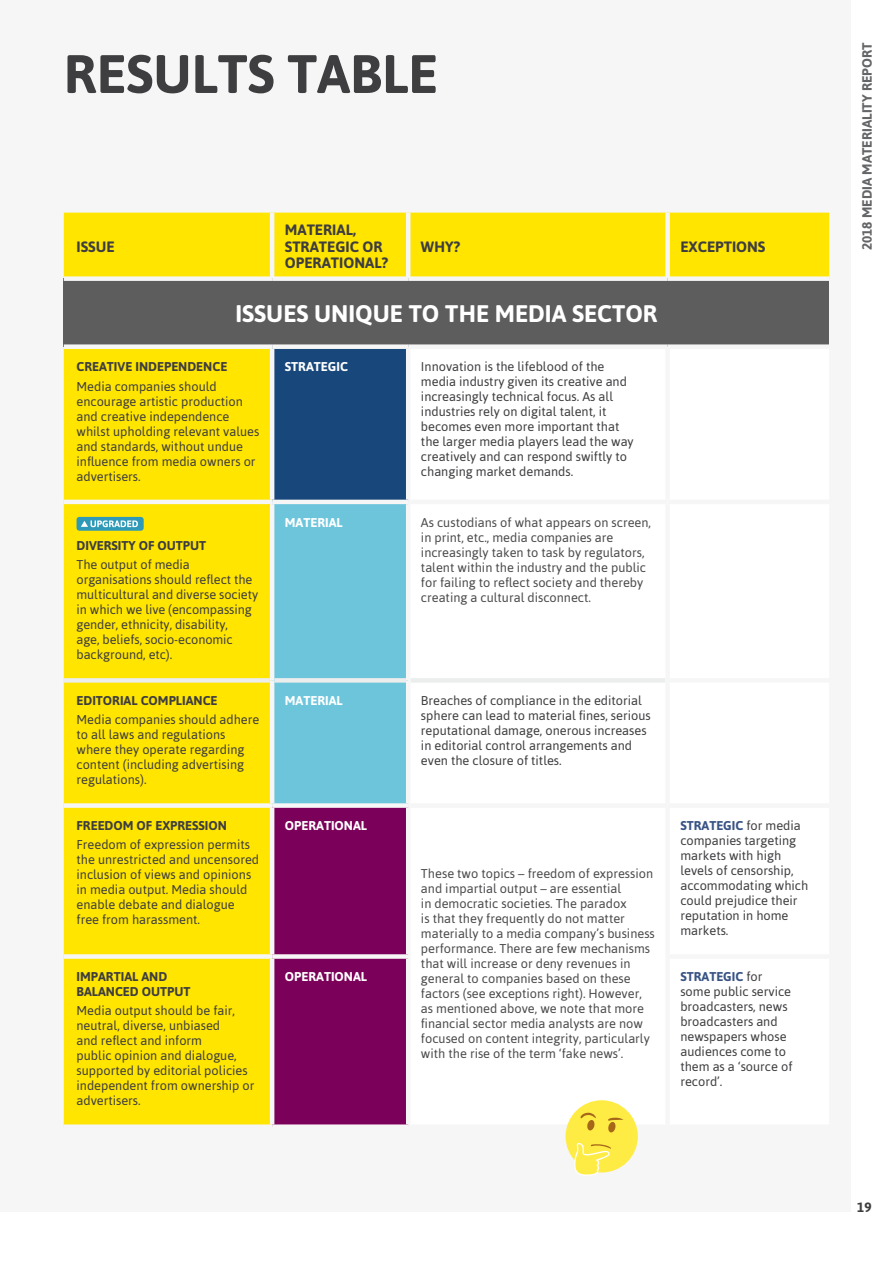
<style>
.page{position:relative;width:893px;height:1263px;background:#fff}
.page>*{position:absolute;margin:0;border:0;box-sizing:border-box;transform-origin:0 0}
.t1{font:700 54px "Asap";color:#3e3d40}
.t2{font:700 24px "Asap";color:#fff}
.t3{font:700 15px/16.5px "Asap";color:#3e3d40}
.t4{font:700 13.5px "Asap";color:#646567}
.t5{font:700 13.5px "Asap";color:#3e3d40}
.t6{font:12.75px/15px "Asap";color:#3e3d40}
.t7{font:12.75px/15px "Asap";color:#4b4b4d}
.t8{font:700 12.75px/15px "Asap";color:#3e3d40}
.t9{font:700 12.75px "Asap";color:#fff}
.s1{font-weight:700;color:#395485}
</style>
<div class="page">
<div style="left:0;top:0;width:850px;height:1212px;background:#f6f6f6"></div>
<div style="left:64px;top:213px;width:765px;height:63px;background:#ffe500"></div>
<hr style="left:270px;top:213px;width:4px;height:66px;background:#f6f6f6">
<hr style="left:406px;top:213px;width:4px;height:66px;background:#f6f6f6">
<div style="left:665px;top:213px;width:5px;height:66px;background:#f6f6f6"></div>
<div style="left:64px;top:279px;width:765px;height:68px;background:#5d5d5d"></div>
<div style="left:64px;top:349px;width:206px;height:775px;background:#ffe500"></div>
<div style="left:272px;top:347px;width:136px;height:155px;background:#18477b"></div>
<svg style="left:274px;top:504px;width:132px;height:620px;background:#746098"></svg>
<div style="left:64px;top:678px;width:206px;height:5px;background:#eceded"></div>
<div style="left:274px;top:678px;width:132px;height:5px;background:#eceded"></div>
<div style="left:410px;top:678px;width:255px;height:5px;background:#eceded"></div>
<div style="left:64px;top:344px;width:208px;height:5px;background:#f6f6f6"></div>
<div style="left:272px;top:344px;width:136px;height:5px;background:#f6f6f6"></div>
<div style="left:408px;top:344px;width:260px;height:5px;background:#f6f6f6"></div>
<div style="left:668px;top:344px;width:161px;height:5px;background:#f6f6f6"></div>
<hr style="left:64px;top:500px;width:208px;height:4px;background:#f6f6f6">
<hr style="left:272px;top:500px;width:136px;height:4px;background:#f6f6f6">
<div style="left:64px;top:276px;width:208px;height:5px;background:#f6f6f6"></div>
<div style="left:272px;top:276px;width:136px;height:5px;background:#f6f6f6"></div>
<div style="left:408px;top:276px;width:260px;height:5px;background:#f6f6f6"></div>
<div style="left:668px;top:276px;width:161px;height:5px;background:#f6f6f6"></div>
<div style="left:64px;top:803px;width:208px;height:5px;background:#f6f6f6"></div>
<div style="left:272px;top:803px;width:136px;height:5px;background:#f6f6f6"></div>
<div style="left:64px;top:954px;width:208px;height:5px;background:#f6f6f6"></div>
<div style="left:272px;top:954px;width:138px;height:5px;background:#f6f6f6"></div>
<hr style="left:270px;top:349px;width:4px;height:151px;background:#f6f6f6">
<hr style="left:406px;top:349px;width:4px;height:151px;background:#f6f6f6">
<div style="left:77px;top:517px;width:67px;height:14px;background:#2f9ab7;border-radius:3px"></div>
<svg style="left:81px;top:520px;width:57px;height:7px"></svg>
<div style="left:566px;top:1100px;width:72px;height:72px;background:#feec45;border-radius:50%"></div>
<svg style="left:574px;top:1143px;width:37px;height:32px"></svg>
<svg style="left:608px;top:1118px;width:15px;height:15px"></svg>
<svg style="left:580px;top:1113px;width:16px;height:18px"></svg>
<h1 class="t1" style="left:64px;top:43px;width:376px">RESULTS TABLE</h1>
<p class="t3" style="left:77px;top:238px;width:40px">ISSUE</p>
<p class="t3" style="left:285px;top:221px;width:105px">MATERIAL,<br>STRATEGIC OR<br>OPERATIONAL?</p>
<p class="t3" style="left:421px;top:238px;width:41px">WHY?</p>
<p class="t3" style="left:680px;top:238px;width:87px">EXCEPTIONS</p>
<h2 class="t2" style="left:235px;top:299px;width:424px">ISSUES UNIQUE TO THE MEDIA SECTOR</h2>
<p class="t8" style="left:77px;top:359px;width:152px">CREATIVE INDEPENDENCE</p>
<p class="t6" style="left:77px;top:378px;width:184px">Media companies should encourage artistic production and creative independence whilst upholding relevant values and standards, without undue influence from media owners or advertisers.</p>
<p class="t8" style="left:77px;top:538px;width:131px">DIVERSITY OF OUTPUT</p>
<p class="t6" style="left:77px;top:557px;width:183px">The output of media organisations should reflect the multicultural and diverse society in which we live (encompassing gender, ethnicity, disability,<br>age, beliefs, socio-economic background, etc).</p>
<p class="t8" style="left:77px;top:693px;width:142px">EDITORIAL COMPLIANCE</p>
<p class="t6" style="left:77px;top:712px;width:184px">Media companies should adhere to all laws and regulations where they operate regarding content (including advertising regulations).</p>
<p class="t8" style="left:77px;top:818px;width:152px">FREEDOM OF EXPRESSION</p>
<p class="t6" style="left:77px;top:837px;width:184px">Freedom of expression permits the unrestricted and uncensored inclusion of views and opinions in media output. Media should enable debate and dialogue free from harassment.</p>
<p class="t8" style="left:77px;top:969px;width:116px">IMPARTIAL AND<br>BALANCED OUTPUT</p>
<p class="t6" style="left:77px;top:1003px;width:179px">Media output should be fair, neutral, diverse, unbiased<br>and reflect and inform<br>public opinion and dialogue, supported by editorial policies independent from ownership or advertisers.</p>
<p class="t9" style="left:285px;top:359px;width:64px">STRATEGIC</p>
<p class="t6" style="left:421px;top:359px;width:214px">Innovation is the lifeblood of the media industry given its creative and increasingly technical focus. As all industries rely on digital talent, it becomes even more important that the larger media players lead the way creatively and can respond swiftly to changing market demands.</p>
<p class="t9" style="left:285px;top:515px;width:59px">MATERIAL</p>
<p class="t7" style="left:421px;top:514px;width:232px">As custodians of what appears on screen, in print, etc., media companies are increasingly taken to task by regulators, talent within the industry and the public for failing to reflect society and thereby creating a cultural disconnect.</p>
<p class="t9" style="left:285px;top:693px;width:59px">MATERIAL</p>
<p class="t6" style="left:421px;top:693px;width:231px">Breaches of compliance in the editorial sphere can lead to material fines, serious reputational damage, onerous increases in editorial control arrangements and even the closure of titles.</p>
<p class="t6" style="left:680px;top:818px;width:129px"><span class="s1">STRATEGIC</span> for media companies targeting markets with high levels of censorship, accommodating which could prejudice their reputation in home markets.</p>
<p class="t9" style="left:285px;top:818px;width:84px">OPERATIONAL</p>
<p class="t7" style="left:421px;top:866px;width:235px">These two topics – freedom of expression and impartial output – are essential<br>in democratic societies. The paradox<br>is that they frequently do not matter materially to a media company’s business performance. There are few mechanisms that will increase or deny revenues in general to companies based on these factors (see exceptions right). However, as mentioned above, we note that more financial sector media analysts are now focused on content integrity, particularly with the rise of the term ‘fake news’.</p>
<p class="t9" style="left:285px;top:969px;width:84px">OPERATIONAL</p>
<p class="t6" style="left:680px;top:969px;width:114px"><span class="s1">STRATEGIC</span> for some public service broadcasters, news broadcasters and newspapers whose audiences come to them as a ‘source of record’.</p>
<p class="t4" style="left:859px;top:250px;width:209px;rotate:-90deg">2018 MEDIA MATERIALITY REPORT</p>
<p class="t5" style="left:857px;top:1199px;width:16px">19</p>
</div>
